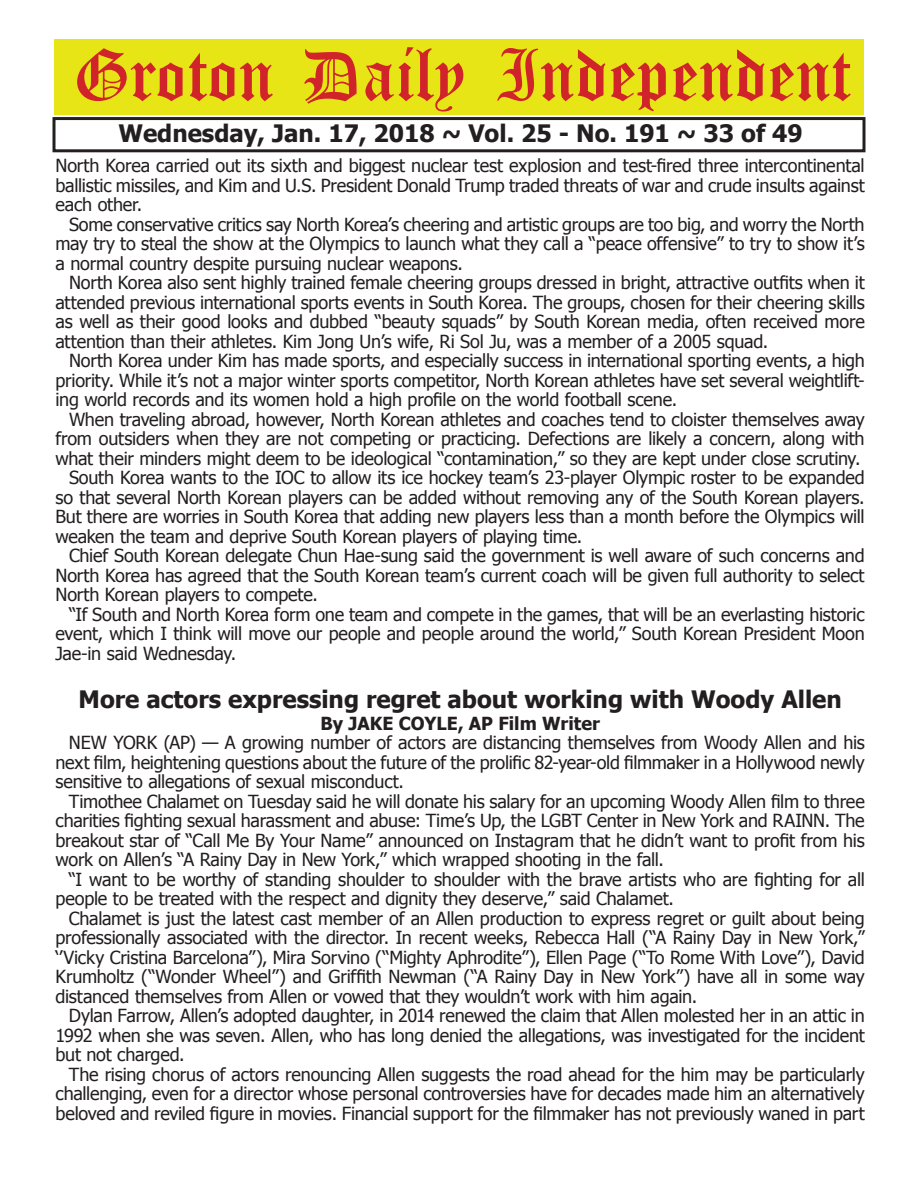
<style>
.page{position:relative;width:918px;height:1188px;background:#fff}
.page>*{position:absolute;margin:0;border:0;box-sizing:border-box;transform-origin:0 0}
.t1{font:54px "Old English Five";color:#d1232a}
.t2{font:700 24px "Tahoma";color:#231f20}
.t3{font:18px/19.5px "Tahoma";letter-spacing:-.01em;color:#231f20;text-align:justify}
.t4{font:700 18px "Tahoma";color:#231f20}
</style>
<div class="page">
<div style="left:52px;top:117px;width:814px;height:35px;border:3px solid #231f20"></div>
<div style="left:54px;top:40px;width:810px;height:75px;background:#e7e515"></div>
<h1 class="t1" style="left:73px;top:50px;width:779px">Groton Daily Independent</h1>
<h2 class="t2" style="left:118px;top:116px;width:686px">Wednesday, Jan. 17, 2018 ~ Vol. 25 - No. 191 ~ 33 of 49</h2>
<p class="t3" style="left:56px;top:155px;width:811px">North Korea carried out its sixth and biggest nuclear test explosion and test-fired three intercontinental ballistic missiles, and Kim and U.S. President Donald Trump traded threats of war and crude insults against each other.</p>
<p class="t3" style="left:56px;top:214px;width:811px;text-indent:14px">Some conservative critics say North Korea’s cheering and artistic groups are too big, and worry the North may try to steal the show at the Olympics to launch what they call a “peace offensive” to try to show it’s a normal country despite pursuing nuclear weapons.</p>
<p class="t3" style="left:56px;top:272px;width:811px;text-indent:14px">North Korea also sent highly trained female cheering groups dressed in bright, attractive outfits when it attended previous international sports events in South Korea. The groups, chosen for their cheering skills as well as their good looks and dubbed “beauty squads” by South Korean media, often received more attention than their athletes. Kim Jong Un’s wife, Ri Sol Ju, was a member of a 2005 squad.</p>
<p class="t3" style="left:56px;top:350px;width:811px;text-indent:14px">North Korea under Kim has made sports, and especially success in international sporting events, a high priority. While it’s not a major winter sports competitor, North Korean athletes have set several weightlift&shy;ing world records and its women hold a high profile on the world football scene.</p>
<p class="t3" style="left:69px;top:409px;width:797px">When traveling abroad, however, North Korean athletes and coaches tend to cloister themselves away</p>
<p class="t3" style="left:56px;top:428px;width:811px">from outsiders when they are not competing or practicing. Defections are likely a concern, along with</p>
<p class="t3" style="left:56px;top:448px;width:806px">what their minders might deem to be ideological “contamination,” so they are kept under close scrutiny.</p>
<p class="t3" style="left:69px;top:467px;width:797px">South Korea wants to the IOC to allow its ice hockey team’s 23-player Olympic roster to be expanded</p>
<p class="t3" style="left:56px;top:487px;width:811px">so that several North Korean players can be added without removing any of the South Korean players.</p>
<p class="t3" style="left:56px;top:506px;width:811px">But there are worries in South Korea that adding new players less than a month before the Olympics will</p>
<p class="t3" style="left:56px;top:526px;width:528px">weaken the team and deprive South Korean players of playing time.</p>
<p class="t3" style="left:69px;top:545px;width:797px">Chief South Korean delegate Chun Hae-sung said the government is well aware of such concerns and</p>
<p class="t3" style="left:56px;top:565px;width:811px">North Korea has agreed that the South Korean team’s current coach will be given full authority to select</p>
<p class="t3" style="left:56px;top:584px;width:264px">North Korean players to compete.</p>
<p class="t3" style="left:69px;top:604px;width:797px">“If South and North Korea form one team and compete in the games, that will be an everlasting historic</p>
<p class="t3" style="left:56px;top:623px;width:811px">event, which I think will move our people and people around the world,” South Korean President Moon</p>
<p class="t3" style="left:56px;top:643px;width:182px">Jae-in said Wednesday.</p>
<h2 class="t2" style="left:79px;top:683px;width:765px">More actors expressing regret about working with Woody Allen</h2>
<p class="t4" style="left:321px;top:711px;width:281px">By JAKE COYLE, AP Film Writer</p>
<p class="t3" style="left:55px;top:732px;width:811px;text-indent:14px">NEW YORK (AP) — A growing number of actors are distancing themselves from Woody Allen and his next film, heightening questions about the future of the prolific 82-year-old filmmaker in a Hollywood newly sensitive to allegations of sexual misconduct.</p>
<p class="t3" style="left:55px;top:791px;width:811px;text-indent:14px">Timothee Chalamet on Tuesday said he will donate his salary for an upcoming Woody Allen film to three charities fighting sexual harassment and abuse: Time’s Up, the LGBT Center in New York and RAINN. The breakout star of “Call Me By Your Name” announced on Instagram that he didn’t want to profit from his work on Allen’s “A Rainy Day in New York,” which wrapped shooting in the fall.</p>
<p class="t3" style="left:55px;top:869px;width:811px;text-indent:14px">“I want to be worthy of standing shoulder to shoulder with the brave artists who are fighting for all people to be treated with the respect and dignity they deserve,” said Chalamet.</p>
<p class="t3" style="left:55px;top:908px;width:811px;text-indent:14px">Chalamet is just the latest cast member of an Allen production to express regret or guilt about being professionally associated with the director. In recent weeks, Rebecca Hall (“A Rainy Day in New York,” ‘’Vicky Cristina Barcelona”), Mira Sorvino (“Mighty Aphrodite”), Ellen Page (“To Rome With Love”), David Krumholtz (“Wonder Wheel”) and Griffith Newman (“A Rainy Day in New York”) have all in some way distanced themselves from Allen or vowed that they wouldn’t work with him again.</p>
<p class="t3" style="left:55px;top:1005px;width:811px;text-indent:14px">Dylan Farrow, Allen’s adopted daughter, in 2014 renewed the claim that Allen molested her in an attic in 1992 when she was seven. Allen, who has long denied the allegations, was investigated for the incident but not charged.</p>
<p class="t3" style="left:55px;top:1064px;width:811px;text-indent:14px">The rising chorus of actors renouncing Allen suggests the road ahead for the him may be particularly challenging, even for a director whose personal controversies have for decades made him an alternatively beloved and reviled figure in movies. Financial support for the filmmaker has not previously waned in part</p>
</div>
